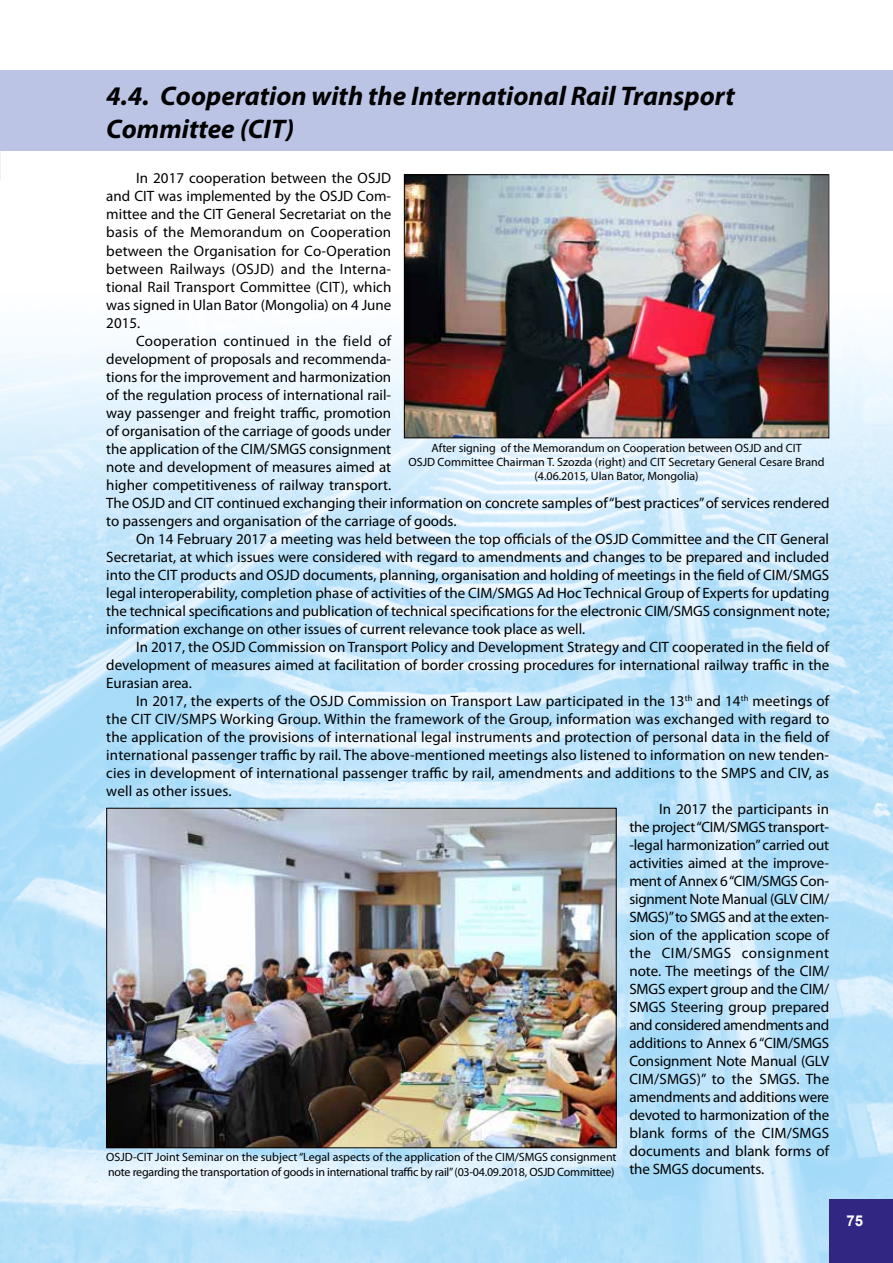
<style>
.page{position:relative;width:893px;height:1263px;background:#fff}
.page>*{position:absolute;margin:0;border:0;box-sizing:border-box;transform-origin:0 0}
.t1{font:italic 700 27px/32.4px "Myriad Pro";color:#000}
.t2{font:15px/18px "Myriad Pro";color:#000;text-align:justify}
.t3{font:15px "Myriad Pro";letter-spacing:-.02em;color:#000}
.t4{font:15px "Myriad Pro";letter-spacing:.035em;color:#000}
.t5{font:700 15px "Arial";color:#fff}
.t6{font:12px/14.4px "Myriad Pro";color:#000}
</style>
<div class="page">
<img style="left:0;top:151px;width:893px;height:1112px">
<div style="left:829px;top:1199px;width:64px;height:64px;background:#312783"></div>
<div style="left:0;top:70px;width:893px;height:81px;background:#bcc4e5"></div>
<img style="left:406px;top:176px;width:421px;height:260px">
<div style="left:404px;top:174px;width:425px;height:264px;border:1px solid #000"></div>
<img style="left:108px;top:810px;width:507px;height:336px">
<h1 class="t1" style="left:106px;top:79px;width:630px">4.4. Cooperation with the International Rail Transport<br>Committee (CIT)</h1>
<p class="t2" style="left:106px;top:169px;width:287px;text-indent:30px">In 2017 cooperation between the OSJD and CIT was implemented by the OSJD Com&shy;mittee and the CIT General Secretariat on the basis of the Memorandum on Cooperation between the Organisation for Co-Operation between Railways (OSJD) and the Interna&shy;tional Rail Transport Committee (CIT), which was signed in Ulan Bator (Mongolia) on 4 June 2015.</p>
<p class="t2" style="left:106px;top:331px;width:725px;text-align:left;text-indent:30px">Cooperation continued in the field of<br>development of proposals and recommenda-<br>tions for the improvement and harmonization<br>of the regulation process of international rail-<br>way passenger and freight traffic, promotion<br>of organisation of the carriage of goods under<br>the application of the CIM/SMGS consignment<br>note and development of measures aimed at<br>higher competitiveness of railway transport.<br>The OSJD and CIT continued exchanging their information on concrete samples of “best practices” of services rendered to passengers and organisation of the carriage of goods.</p>
<p class="t2" style="left:106px;top:529px;width:725px;text-indent:30px">On 14 February 2017 a meeting was held between the top officials of the OSJD Committee and the CIT General Secretariat, at which issues were considered with regard to amendments and changes to be prepared and included into the CIT products and OSJD documents, planning, organisation and holding of meetings in the field of CIM/SMGS legal interoperability, completion phase of activities of the CIM/SMGS Ad Hoc Technical Group of Experts for updating the technical specifications and publication of technical specifications for the electronic CIM/SMGS consignment note; information exchange on other issues of current relevance took place as well.</p>
<p class="t2" style="left:106px;top:637px;width:724px;text-indent:30px">In 2017, the OSJD Commission on Transport Policy and Development Strategy and CIT cooperated in the field of development of measures aimed at facilitation of border crossing procedures for international railway traffic in the Eurasian area.</p>
<p class="t2" style="left:136px;top:691px;width:695px">In 2017, the experts of the OSJD Commission on Transport Law participated in the 13<sup>th</sup> and 14<sup>th</sup> meetings of</p>
<p class="t2" style="left:106px;top:709px;width:724px">the CIT CIV/SMPS Working Group. Within the framework of the Group, information was exchanged with regard to</p>
<p class="t2" style="left:106px;top:727px;width:724px">the application of the provisions of international legal instruments and protection of personal data in the field of</p>
<p class="t2" style="left:106px;top:745px;width:724px">international passenger traffic by rail. The above-mentioned meetings also listened to information on new tenden-</p>
<p class="t2" style="left:106px;top:763px;width:724px">cies in development of international passenger traffic by rail, amendments and additions to the SMPS and CIV, as</p>
<p class="t2" style="left:106px;top:781px;width:127px">well as other issues.</p>
<p class="t2" style="left:659px;top:799px;width:172px">In 2017 the participants in</p>
<p class="t2" style="left:629px;top:817px;width:201px">the project “CIM/SMGS transport-</p>
<p class="t2" style="left:629px;top:835px;width:201px">-legal harmonization” carried out</p>
<p class="t2" style="left:629px;top:853px;width:201px">activities aimed at the improve-</p>
<p class="t3" style="left:629px;top:871px;width:201px">ment of Annex 6 “CIM/SMGS Con-</p>
<p class="t2" style="left:629px;top:889px;width:201px">signment Note Manual (GLV CIM/</p>
<p class="t3" style="left:629px;top:907px;width:201px">SMGS)” to SMGS and at the exten-</p>
<p class="t2" style="left:629px;top:925px;width:201px">sion of the application scope of</p>
<p class="t4" style="left:629px;top:943px;width:201px">the CIM/SMGS consignment</p>
<p class="t2" style="left:629px;top:961px;width:201px">note. The meetings of the CIM/</p>
<p class="t2" style="left:629px;top:979px;width:201px">SMGS expert group and the CIM/</p>
<p class="t2" style="left:629px;top:997px;width:201px">SMGS Steering group prepared</p>
<p class="t3" style="left:629px;top:1015px;width:201px">and considered amendments and</p>
<p class="t2" style="left:629px;top:1033px;width:201px">additions to Annex 6 “CIM/SMGS</p>
<p class="t2" style="left:629px;top:1051px;width:201px">Consignment Note Manual (GLV</p>
<p class="t2" style="left:629px;top:1069px;width:201px">CIM/SMGS)” to the SMGS. The</p>
<p class="t2" style="left:629px;top:1087px;width:201px">amendments and additions were</p>
<p class="t2" style="left:629px;top:1105px;width:201px">devoted to harmonization of the</p>
<p class="t2" style="left:629px;top:1123px;width:201px">blank forms of the CIM/SMGS</p>
<p class="t2" style="left:629px;top:1141px;width:201px">documents and blank forms of</p>
<p class="t2" style="left:629px;top:1159px;width:136px">the SMGS documents.</p>
<p class="t6" style="left:408px;top:440px;width:418px;text-align:center">After signing of the Memorandum on Cooperation between OSJD and CIT<br>OSJD Committee Chairman T. Szozda (right) and CIT Secretary General Cesare Brand (4.06.2015, Ulan Bator, Mongolia)</p>
<p class="t6" style="left:106px;top:1150px;width:512px">OSJD-CIT Joint Seminar on the subject “Legal aspects of the application of the CIM/SMGS consignment note regarding the transportation of goods in international traffic by rail” (03-04.09.2018, OSJD Committee)</p>
<p class="t5" style="left:847px;top:1210px;width:18px">75</p>
</div>
